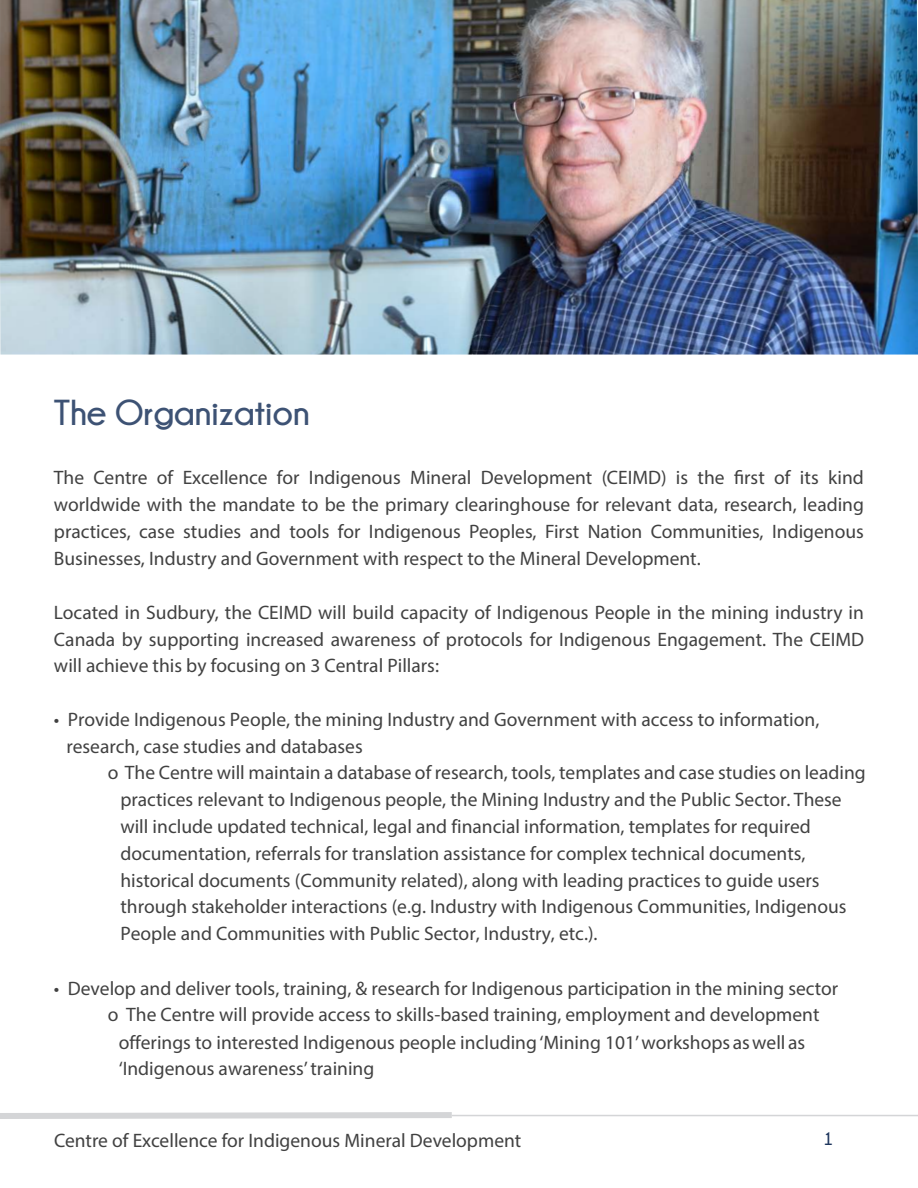
<style>
.page{position:relative;width:918px;height:1188px;background:#fff}
.page>*{position:absolute;margin:0;border:0;box-sizing:border-box;transform-origin:0 0}
.t1{font:700 36px "Champagne&Limousines";color:#3d5274}
.t2{font:19.5px/27px "Myriad Pro";color:#414141;text-align:justify}
.t3{font:700 18px "Champagne&Limousines";color:#1e365d}
</style>
<div class="page">
<svg style="left:0;top:1112px;width:458px;height:7px;background:#dadbdc"></svg>
<hr style="left:452px;top:1115px;width:466px;height:1px;background:#d4d5d7">
<img style="left:0;top:0;width:918px;height:355px">
<p class="t1" style="left:54px;top:393px;width:257px">The Organization</p>
<p class="t2" style="left:54px;top:463px;width:812px">The Centre of Excellence for Indigenous Mineral Development (CEIMD) is the first of its kind worldwide with the mandate to be the primary clearinghouse for relevant data, research, leading practices, case studies and tools for Indigenous Peoples, First Nation Communities, Indigenous Businesses, Industry and Government with respect to the Mineral Development.</p>
<p class="t2" style="left:54px;top:599px;width:812px;line-height:26.5px">Located in Sudbury, the CEIMD will build capacity of Indigenous People in the mining industry in Canada by supporting increased awareness of protocols for Indigenous Engagement. The CEIMD will achieve this by focusing on 3 Central Pillars:</p>
<p class="t2" style="left:54px;top:706px;width:767px">• Provide Indigenous People, the mining Industry and Government with access to information,</p>
<p class="t2" style="left:66px;top:733px;width:298px">research, case studies and databases</p>
<p class="t2" style="left:108px;top:759px;width:759px">o The Centre will maintain a database of research, tools, templates and case studies on leading</p>
<p class="t2" style="left:120px;top:786px;width:723px">practices relevant to Indigenous people, the Mining Industry and the Public Sector. These</p>
<p class="t2" style="left:120px;top:812px;width:692px">will include updated technical, legal and financial information, templates for required</p>
<p class="t2" style="left:120px;top:839px;width:687px">documentation, referrals for translation assistance for complex technical documents,</p>
<p class="t2" style="left:120px;top:866px;width:701px">historical documents (Community related), along with leading practices to guide users</p>
<p class="t2" style="left:120px;top:893px;width:728px">through stakeholder interactions (e.g. Industry with Indigenous Communities, Indigenous</p>
<p class="t2" style="left:120px;top:920px;width:479px">People and Communities with Public Sector, Industry, etc.).</p>
<p class="t2" style="left:54px;top:975px;width:786px">• Develop and deliver tools, training, &amp; research for Indigenous participation in the mining sector</p>
<p class="t2" style="left:108px;top:1001px;width:713px">o The Centre will provide access to skills-based training, employment and development</p>
<p class="t2" style="left:119px;top:1028px;width:688px">offerings to interested Indigenous people including ‘Mining 101’ workshops as well as</p>
<p class="t2" style="left:119px;top:1055px;width:257px">‘Indigenous awareness’ training</p>
<p class="t2" style="left:54px;top:1127px;width:469px">Centre of Excellence for Indigenous Mineral Development</p>
<p class="t3" style="left:824px;top:1129px;width:12px">1</p>
</div>
